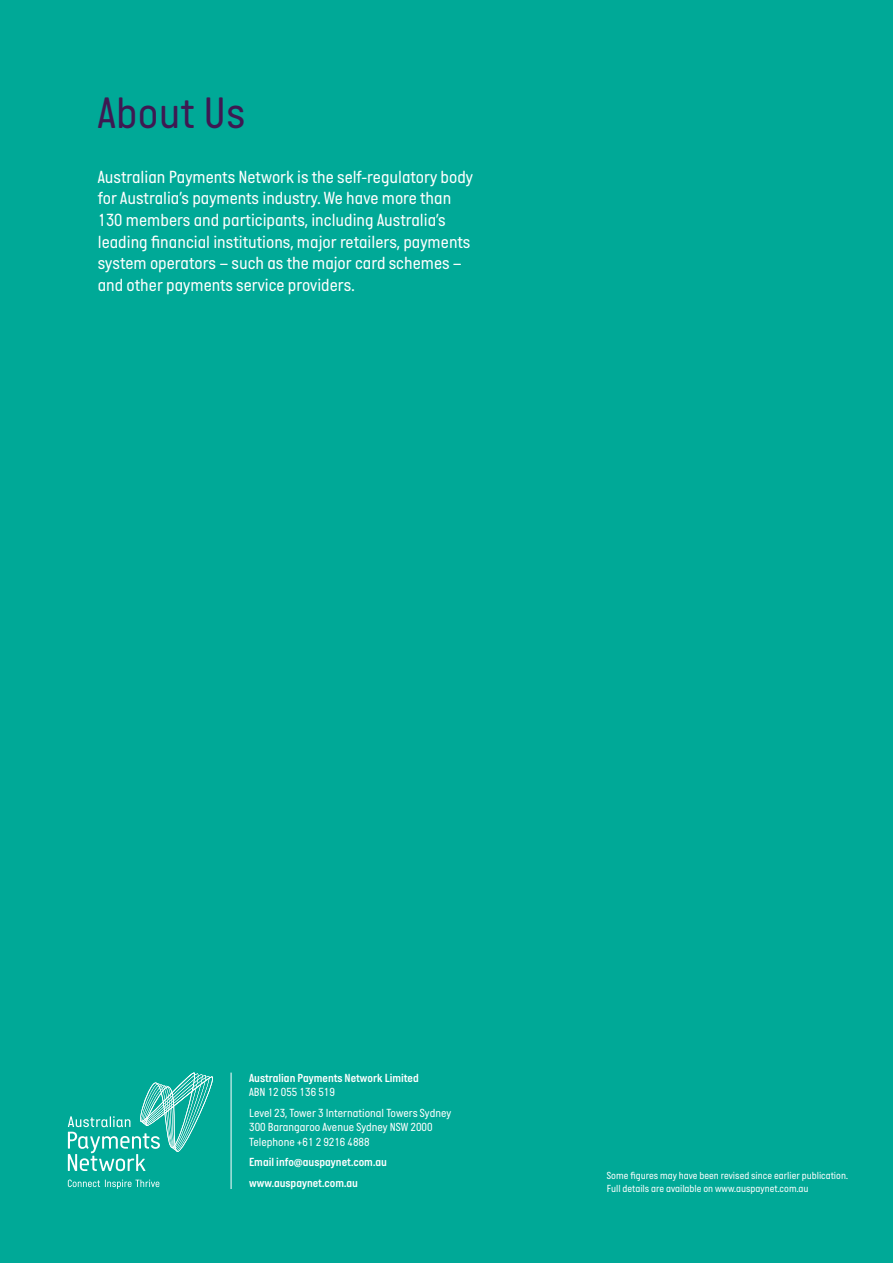
<style>
.page{position:relative;width:893px;height:1263px;background:#00a997}
.page>*{position:absolute;margin:0;border:0;box-sizing:border-box;transform-origin:0 0}
.t1{font:45px "Italian Plate No 1";letter-spacing:.01em;color:#3e1952}
.t2{font:18px/21.6px "Italian Plate No 1";color:#fff}
.t3{font:12px/20.9px "Italian Plate No 1";color:#fff}
.t4{font:600 12px/20.9px "Italian Plate No 1";color:#fff}
.t5{font:10.5px/12.6px "Italian Plate No 1";color:#fff}
</style>
<div class="page">
<svg style="left:68px;top:1179px;width:91px;height:10px"></svg>
<svg style="left:68px;top:1072px;width:145px;height:99px"></svg>
<hr style="left:231px;top:1072px;width:1px;height:117px;background:#fff">
<h1 class="t1" style="left:98px;top:89px;width:149px">About Us</h1>
<p class="t2" style="left:98px;top:166px;width:377px">Australian Payments Network is the self-regulatory body for Australia’s payments industry. We have more than 130 members and participants, including Australia’s leading financial institutions, major retailers, payments system operators – such as the major card schemes – and other payments service providers.</p>
<p class="t4" style="left:249px;top:1067px;width:171px">Australian Payments Network Limited</p>
<p class="t3" style="left:249px;top:1081px;width:204px">ABN 12 055 136 519<br>Level 23, Tower 3 International Towers Sydney</p>
<p class="t3" style="left:249px;top:1120px;width:185px;line-height:14.4px">300 Barangaroo Avenue Sydney NSW 2000<br>Telephone +61 2 9216 4888</p>
<p class="t4" style="left:249px;top:1152px;width:139px">Email info@auspaynet.com.au www.auspaynet.com.au</p>
<p class="t5" style="left:607px;top:1169px;width:243px">Some figures may have been revised since earlier publication.<br>Full details are available on www.auspaynet.com.au</p>
</div>
